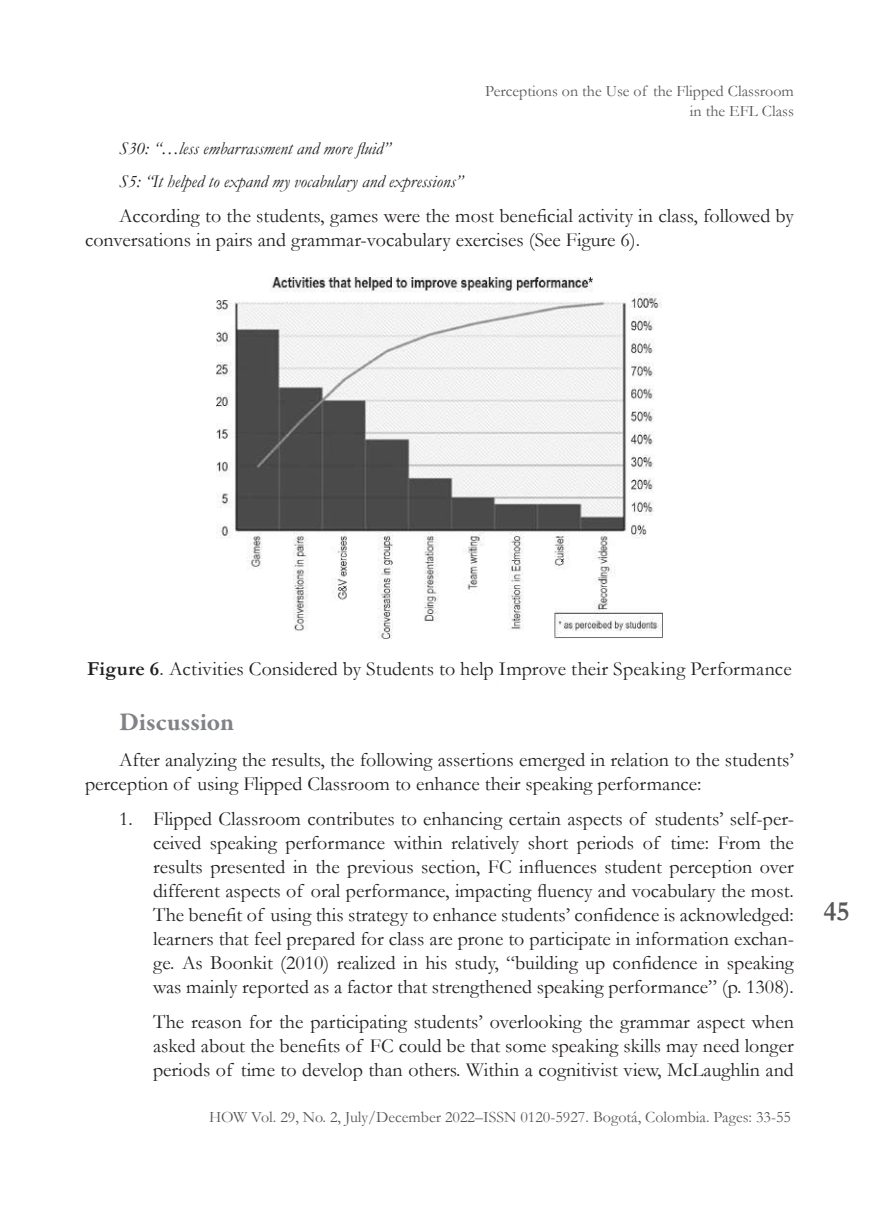
<style>
.page{position:relative;width:879px;height:1219px;background:#fff}
.page>*{position:absolute;margin:0;border:0;box-sizing:border-box;transform-origin:0 0}
.t1{font:700 28px "Garamond";color:#57585a}
.t2{font:700 26px "Garamond Premr Pro";letter-spacing:.005em;color:#808285}
.t3{font:20px/24px "Garamond";color:#231f20}
.t4{font:italic 18px/33.4px "Garamond";color:#231f20}
.t5{font:16px/20px "Garamond";color:#57585a;text-align:right}
.s1{font-weight:700}
</style>
<div class="page">
<img style="left:216px;top:278px;width:447px;height:360px">
<p class="t5" style="left:485px;top:80px;width:310px">Perceptions on the Use of the Flipped Classroom in the EFL Class</p>
<p class="t4" style="left:119px;top:131px;width:345px">S30: “…less embarrassment and more fluid”<br>S5: “It helped to expand my vocabulary and expressions”</p>
<p class="t3" style="left:85px;top:203px;width:710px;text-indent:34px">According to the students, games were the most beneficial activity in class, followed by conversations in pairs and grammar-vocabulary exercises (See Figure 6).</p>
<p class="t3" style="left:87px;top:656px;width:706px"><span class="s1">Figure 6</span>. Activities Considered by Students to help Improve their Speaking Performance</p>
<h2 class="t2" style="left:119px;top:706px;width:117px">Discussion</h2>
<p class="t3" style="left:85px;top:747px;width:710px;text-indent:34px">After analyzing the results, the following assertions emerged in relation to the students’ perception of using Flipped Classroom to enhance their speaking performance:</p>
<p class="t3" style="left:153px;top:806px;width:642px;text-align:justify;text-indent:-34px">1. Flipped Classroom contributes to enhancing certain aspects of students’ self-per&shy;ceived speaking performance within relatively short periods of time: From the results presented in the previous section, FC influences student perception over different aspects of oral performance, impacting fluency and vocabulary the most.<br>The benefit of using this strategy to enhance students’ confidence is acknowledged: learners that feel prepared for class are prone to participate in information exchan&shy;ge. As Boonkit (2010) realized in his study, “building up confidence in speaking was mainly reported as a factor that strengthened speaking performance” (p. 1308).</p>
<p class="t3" style="left:153px;top:1009px;width:642px;text-align:justify">The reason for the participating students’ overlooking the grammar aspect when asked about the benefits of FC could be that some speaking skills may need longer periods of time to develop than others. Within a cognitivist view, McLaughlin and</p>
<p class="t5" style="left:209px;top:1106px;width:583px">HOW Vol. 29, No. 2, July/December 2022–ISSN 0120-5927. Bogotá, Colombia. Pages: 33-55</p>
<h1 class="t1" style="left:823px;top:892px;width:28px">45</h1>
</div>
